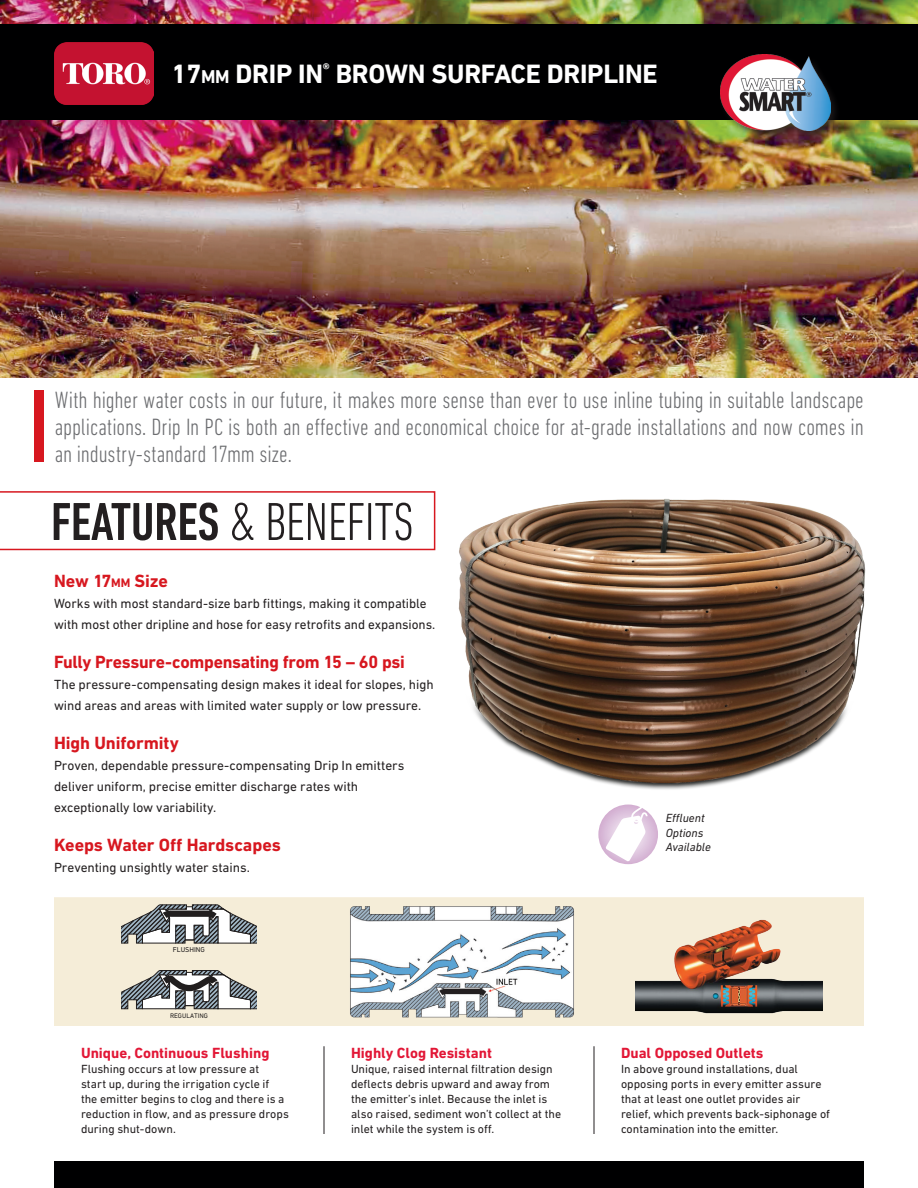
<style>
.page{position:relative;width:918px;height:1188px;background:#fff}
.page>*{position:absolute;margin:0;border:0;box-sizing:border-box;transform-origin:0 0}
.t1{font:300 condensed 54.3px "DIN Next LT Pro";letter-spacing:-.01em;color:#231f20}
.t2{font:700 27px "DIN Next LT Pro";letter-spacing:-.01em;color:#fff}
.t3{font:300 condensed 24px/27px "DIN Next LT Pro";letter-spacing:-.005em;color:#6c6d70;text-align:justify}
.t4{font:700 18px "DIN Next LT Pro";letter-spacing:-.01em;color:#d7171f}
.t5{font:700 15px "DIN Next LT Pro";color:#e21736}
.t6{font:13.5px/21px "DIN Next LT Pro";letter-spacing:-.005em;color:#231f20}
.t7{font:12px/15px "DIN Next LT Pro";color:#231f20}
.t8{font:italic 12px "DIN Next LT Pro";color:#231f20}
.t9{font:7.2px "DIN Next LT Pro";color:#211e1e}
.t10{font:6.75px "DIN Next LT Pro";color:#211e1e}
.s1{font-size:18.9px}
.s2{font-weight:500}
.s3{font-size:12.6px}
</style>
<div class="page">
<div style="left:54px;top:1162px;width:810px;height:26px;background:#000001"></div>
<img style="left:0;top:0;width:918px;height:377px">
<div style="left:0;top:24px;width:918px;height:95px;background:#000001"></div>
<img style="left:54px;top:42px;width:100px;height:62px">
<div style="left:34px;top:390px;width:10px;height:72px;background:#d7171f"></div>
<svg style="left:0;top:491px;width:435px;height:59px"></svg>
<svg style="left:598px;top:805px;width:60px;height:59px"></svg>
<svg style="left:606px;top:804px;width:42px;height:58px"></svg>
<img style="left:458px;top:499px;width:408px;height:291px">
<div style="left:54px;top:897px;width:810px;height:129px;background:#f5edd8"></div>
<hr style="left:324px;top:1046px;width:1px;height:88px;background:#231f20">
<hr style="left:594px;top:1046px;width:1px;height:88px;background:#231f20">
<svg style="left:121px;top:904px;width:138px;height:40px"></svg>
<svg style="left:121px;top:970px;width:138px;height:40px"></svg>
<img style="left:341px;top:902px;width:236px;height:120px">
<img style="left:635px;top:913px;width:188px;height:113px">
<div style="left:718px;top:52px;width:123px;height:89px;background:#231f20;opacity:.75"></div>
<img style="left:721px;top:54px;width:109px;height:76px">
<p class="t2" style="left:172px;top:58px;width:488px">17<span class="s1">MM</span> DRIP IN<sup>®</sup> BROWN SURFACE DRIPLINE</p>
<p class="t3" style="left:55px;top:386px;width:811px">With higher water costs in our future, it makes more sense than ever to use inline tubing in suitable landscape applications. Drip In PC is both an effective and economical choice for at-grade installations and now comes in an industry-standard 17mm size.</p>
<p class="t1" style="left:51px;top:491px;width:364px"><span class="s2">FEATURES</span> &amp; BENEFITS</p>
<p class="t4" style="left:54px;top:571px;width:115px">New 17<span class="s3">MM</span> Size</p>
<p class="t6" style="left:54px;top:593px;width:383px">Works with most standard-size barb fittings, making it compatible with most other dripline and hose for easy retrofits and expansions.</p>
<p class="t4" style="left:54px;top:652px;width:352px">Fully Pressure-compensating from 15 – 60 psi</p>
<p class="t6" style="left:54px;top:674px;width:381px">The pressure-compensating design makes it ideal for slopes, high wind areas and areas with limited water supply or low pressure.</p>
<p class="t4" style="left:54px;top:733px;width:126px">High Uniformity</p>
<p class="t6" style="left:54px;top:755px;width:352px">Proven, dependable pressure-compensating Drip In emitters deliver uniform, precise emitter discharge rates with exceptionally low variability.</p>
<p class="t4" style="left:54px;top:835px;width:228px">Keeps Water Off Hardscapes</p>
<p class="t6" style="left:54px;top:857px;width:197px">Preventing unsightly water stains.</p>
<p class="t9" style="left:173px;top:946px;width:34px">FLUSHING</p>
<p class="t10" style="left:170px;top:1012px;width:39px">REGULATING</p>
<p class="t5" style="left:81px;top:1044px;width:190px">Unique, Continuous Flushing</p>
<p class="t7" style="left:81px;top:1061px;width:209px">Flushing occurs at low pressure at<br>start up, during the irrigation cycle if<br>the emitter begins to clog and there is a reduction in flow, and as pressure drops during shut-down.</p>
<p class="t5" style="left:351px;top:1044px;width:143px">Highly Clog Resistant</p>
<p class="t7" style="left:351px;top:1061px;width:212px">Unique, raised internal filtration design deflects debris upward and away from the emitter’s inlet. Because the inlet is also raised, sediment won’t collect at the inlet while the system is off.</p>
<p class="t8" style="left:666px;top:811px;width:40px">Effluent</p>
<p class="t8" style="left:666px;top:826px;width:39px">Options</p>
<p class="t8" style="left:666px;top:840px;width:47px">Available</p>
<p class="t5" style="left:621px;top:1044px;width:144px">Dual Opposed Outlets</p>
<p class="t7" style="left:621px;top:1061px;width:211px">In above ground installations, dual opposing ports in every emitter assure that at least one outlet provides air relief, which prevents back-siphonage of contamination into the emitter.</p>
</div>
